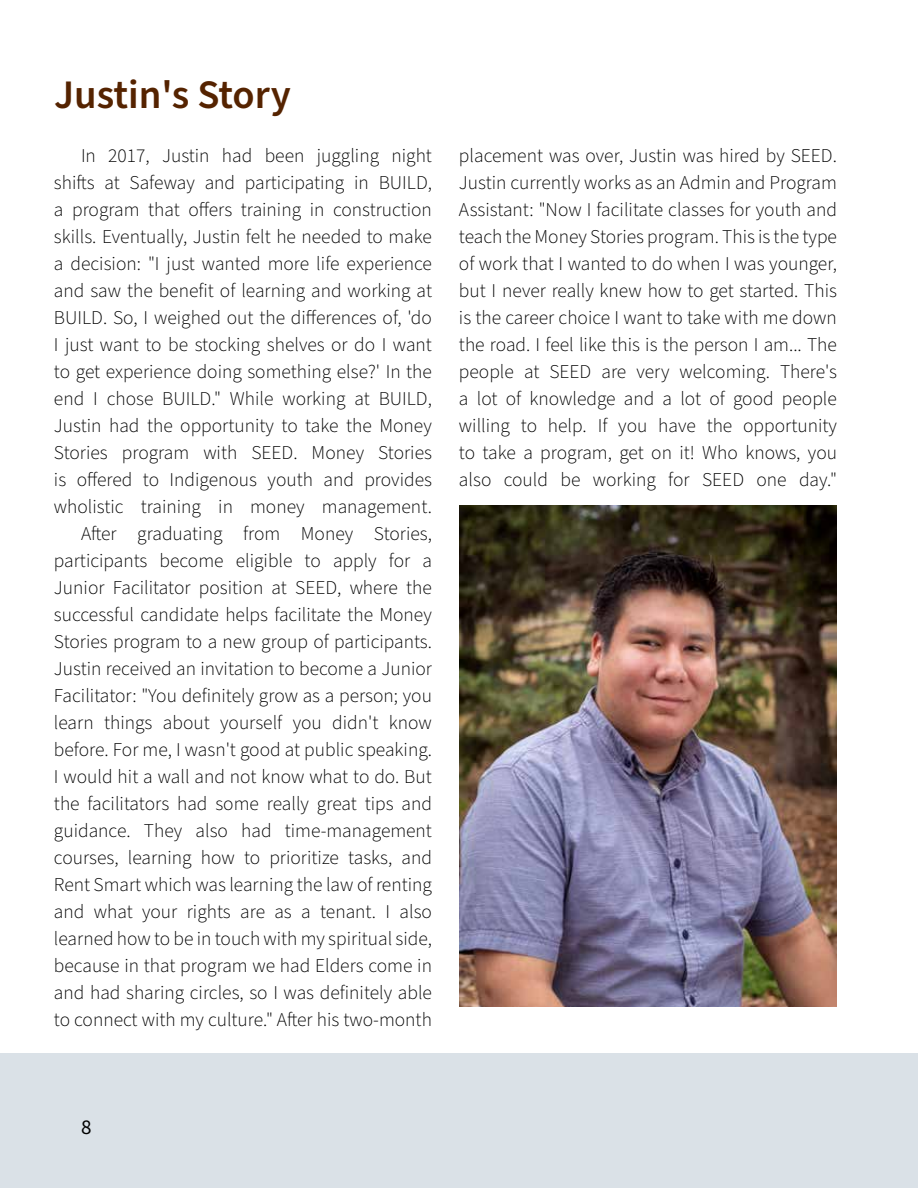
<style>
.page{position:relative;width:918px;height:1188px;background:#fff}
.page>*{position:absolute;margin:0;border:0;box-sizing:border-box;transform-origin:0 0}
.t1{font:600 40.5px "Source Sans Pro";color:#552300}
.t2{font:21px "Source Sans Pro";color:#000}
.t3{font:300 19.5px/27px "Source Sans Pro";color:#000;text-align:right}
</style>
<div class="page">
<div style="left:0;top:1053px;width:918px;height:135px;background:#dae1e7"></div>
<img style="left:459px;top:505px;width:377px;height:502px">
<h1 class="t1" style="left:54px;top:68px;width:238px">Justin's Story</h1>
<p class="t3" style="left:54px;top:143px;width:380px">In 2017, Justin had been juggling night shifs at Safeway and participating in BUILD, a program that ofers training in construction skills. Eventually, Justin felt he needed to make a decision: "I just wanted more life experience and saw the benefit of learning and working at BUILD. So, I weighed out the diferences of, 'do I just want to be stocking shelves or do I want to get experience doing something else?' In the end I chose BUILD." While working at BUILD, Justin had the opportunity to take the Money Stories program with SEED. Money Stories is ofered to Indigenous youth and provides wholistic training in money management.<br>Afer graduating from Money Stories, participants become eligible to apply for a Junior Facilitator position at SEED, where the successful candidate helps facilitate the Money Stories program to a new group of participants.<br>Justin received an invitation to become a Junior Facilitator: "You definitely grow as a person; you learn things about yourself you didn't know before. For me, I wasn't good at public speaking.<br>I would hit a wall and not know what to do. But the facilitators had some really great tips and guidance. They also had time-management courses, learning how to prioritize tasks, and Rent Smart which was learning the law of renting and what your rights are as a tenant. I also learned how to be in touch with my spiritual side, because in that program we had Elders come in and had sharing circles, so I was definitely able to connect with my culture." Afer his two-month</p>
<p class="t3" style="left:459px;top:143px;width:380px;text-align:justify">placement was over, Justin was hired by SEED.<br>Justin currently works as an Admin and Program Assistant: "Now I facilitate classes for youth and teach the Money Stories program. This is the type of work that I wanted to do when I was younger, but I never really knew how to get started. This is the career choice I want to take with me down the road. I feel like this is the person I am... The people at SEED are very welcoming. There's a lot of knowledge and a lot of good people willing to help. If you have the opportunity to take a program, get on it! Who knows, you also could be working for SEED one day."</p>
<p class="t2" style="left:81px;top:1113px;width:12px">8</p>
</div>
